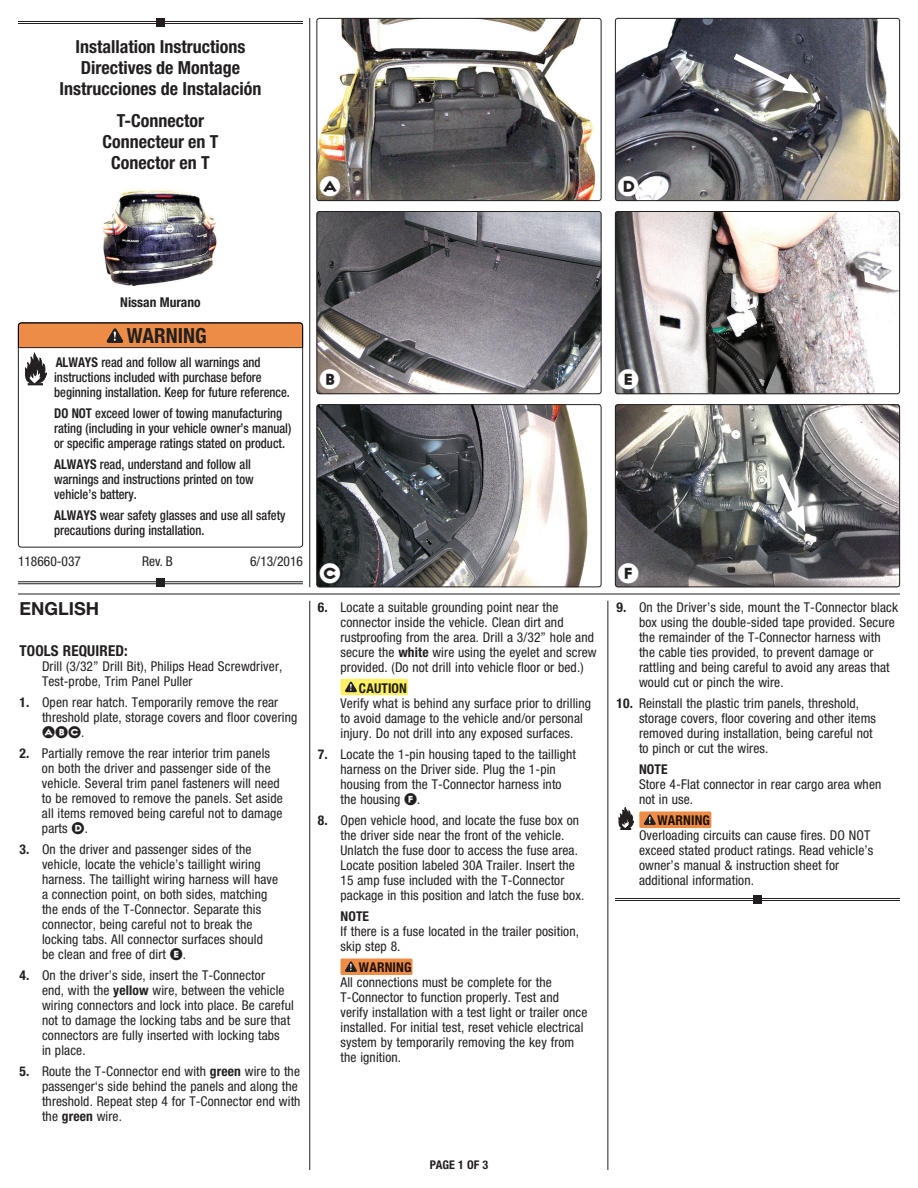
<style>
.page{position:relative;width:918px;height:1188px;background:#fff}
.page>*{position:absolute;margin:0;border:0;box-sizing:border-box;transform-origin:0 0}
.t1{font:37.5px "Regulator Cameo";color:#fff}
.t2{font:22.5px "Regulator Cameo";color:#231f20}
.t3{font:700 condensed 20.85px "Helvetica Neue LT Std";color:#231f20}
.t4{font:700 condensed 18px/21px "Helvetica Neue LT Std";color:#231f20;text-align:center}
.t5{font:700 18px "Helvetica Neue LT Std";color:#231f20}
.t6{font:700 condensed 15px "Helvetica Neue LT Std";letter-spacing:.01em;color:#231f20}
.t7{font:condensed 13.5px/15px "Helvetica Neue LT Std";letter-spacing:.01em;color:#231f20}
.t8{font:500 condensed 13.5px/15px "Helvetica Neue LT Std";color:#231f20;scale:.93 1}
.t9{font:700 condensed 13.5px "Helvetica Neue LT Std";letter-spacing:.01em;color:#231f20}
.t10{font:700 condensed 12px "Helvetica Neue LT Std";color:#231f20}
.s1{font-weight:700}
.s2{font-family:"Helvetica Neue LT Std";font-stretch:condensed;font-size:13.5px}
.s3{font-family:"Regulator Cameo";font-stretch:normal;font-size:22.5px}
</style>
<div class="page">
<hr style="left:309px;top:18px;width:1px;height:569px;background:#231f20">
<hr style="left:608px;top:601px;width:1px;height:569px;background:#231f20">
<hr style="left:309px;top:601px;width:1px;height:569px;background:#231f20">
<hr style="left:18px;top:594px;width:882px;height:1px;background:#231f20">
<hr style="left:18px;top:21px;width:285px;height:1px;background:#231f20">
<hr style="left:18px;top:23px;width:285px;height:1px;background:#231f20">
<div style="left:156px;top:18px;width:9px;height:9px;background:#231f20"></div>
<hr style="left:18px;top:581px;width:285px;height:1px;background:#231f20">
<hr style="left:18px;top:583px;width:285px;height:1px;background:#231f20">
<div style="left:156px;top:578px;width:9px;height:9px;background:#231f20"></div>
<hr style="left:615px;top:898px;width:285px;height:1px;background:#231f20">
<hr style="left:615px;top:900px;width:285px;height:1px;background:#231f20">
<div style="left:753px;top:895px;width:9px;height:9px;background:#231f20"></div>
<img style="left:102px;top:189px;width:115px;height:97px">
<img style="left:615px;top:18px;width:285px;height:183px">
<div style="left:615px;top:18px;width:285px;height:183px;border:1px solid #231f20;border-radius:3px"></div>
<img style="left:318px;top:18px;width:284px;height:183px">
<div style="left:316px;top:18px;width:285px;height:183px;border:1px solid #231f20;border-radius:3px"></div>
<img style="left:318px;top:211px;width:284px;height:183px">
<div style="left:316px;top:211px;width:285px;height:183px;border:1px solid #231f20;border-radius:3px"></div>
<img style="left:318px;top:404px;width:284px;height:183px">
<div style="left:316px;top:404px;width:285px;height:183px;border:1px solid #231f20;border-radius:3px"></div>
<img style="left:615px;top:211px;width:285px;height:183px">
<div style="left:615px;top:211px;width:285px;height:183px;border:1px solid #231f20;border-radius:3px"></div>
<img style="left:615px;top:406px;width:285px;height:181px">
<div style="left:615px;top:404px;width:285px;height:183px;border:1px solid #231f20;border-radius:3px"></div>
<div style="left:619px;top:564px;width:19px;height:19px;background:#231f20;border-radius:50%"></div>
<div style="left:321px;top:371px;width:18px;height:18px;background:#231f20;border-radius:50%"></div>
<div style="left:321px;top:178px;width:18px;height:18px;background:#231f20;border-radius:50%"></div>
<div style="left:321px;top:564px;width:18px;height:19px;background:#231f20;border-radius:50%"></div>
<div style="left:619px;top:178px;width:19px;height:18px;background:#231f20;border-radius:50%"></div>
<div style="left:619px;top:371px;width:19px;height:18px;background:#231f20;border-radius:50%"></div>
<svg style="left:772px;top:467px;width:35px;height:65px"></svg>
<svg style="left:727px;top:48px;width:82px;height:47px;background:#797a82"></svg>
<svg style="left:18px;top:322px;width:285px;height:63px"></svg>
<div style="left:639px;top:812px;width:72px;height:16px;background:#ed8c46;border-radius:2px"></div>
<svg style="left:644px;top:814px;width:12px;height:11px"></svg>
<svg style="left:619px;top:807px;width:15px;height:23px"></svg>
<div style="left:340px;top:958px;width:72px;height:17px;background:#ed8c46;border-radius:2px"></div>
<svg style="left:345px;top:961px;width:12px;height:11px"></svg>
<div style="left:340px;top:679px;width:68px;height:16px;background:#fcf166;border-radius:2px"></div>
<svg style="left:345px;top:682px;width:12px;height:10px"></svg>
<h3 class="t4" style="left:60px;top:36px;width:203px">Installation Instructions<br>Directives de Montage<br>Instrucciones de Instalación</h3>
<h3 class="t4" style="left:102px;top:110px;width:118px">T-Connector<br>Connecteur en T<br>Conector en T</h3>
<h1 class="t1" style="left:319px;top:171px;width:23px">A</h1>
<h1 class="t1" style="left:618px;top:171px;width:23px">D</h1>
<p class="t9" style="left:120px;top:294px;width:82px">Nissan Murano</p>
<h3 class="t3" style="left:127px;top:323px;width:82px">WARNING</h3>
<p class="t8" style="left:54px;top:355px;width:255px"><span class="s1">ALWAYS</span> read and follow all warnings and instructions included with purchase before beginning installation. Keep for future reference.</p>
<p class="t8" style="left:54px;top:406px;width:257px"><span class="s1">DO NOT</span> exceed lower of towing manufacturing rating (including in your vehicle owner’s manual) or specific amperage ratings stated on product.</p>
<p class="t8" style="left:54px;top:457px;width:216px"><span class="s1">ALWAYS</span> read, understand and follow all warnings and instructions printed on tow vehicle’s battery.</p>
<p class="t8" style="left:54px;top:508px;width:250px"><span class="s1">ALWAYS</span> wear safety glasses and use all safety precautions during installation.</p>
<p class="t7" style="left:18px;top:554px;width:65px">118660-037</p>
<p class="t7" style="left:142px;top:554px;width:32px">Rev. B</p>
<p class="t7" style="left:250px;top:554px;width:54px">6/13/2016</p>
<h3 class="t5" style="left:20px;top:598px;width:81px">ENGLISH</h3>
<p class="t6" style="left:20px;top:641px;width:110px">TOOLS REQUIRED:</p>
<p class="t7" style="left:42px;top:658px;width:242px">Drill (3/32” Drill Bit), Philips Head Screwdriver,<br>Test-probe, Trim Panel Puller</p>
<p class="t7" style="left:42px;top:694px;width:257px;text-indent:-23px"><span class="s1">1.</span> Open rear hatch. Temporarily remove the rear threshold plate, storage covers and floor covering</p>
<h2 class="t2" style="left:42px;top:723px;width:44px">ABC<span class="s2">.</span></h2>
<p class="t7" style="left:42px;top:745px;width:242px;text-indent:-23px"><span class="s1">2.</span> Partially remove the rear interior trim panels on both the driver and passenger side of the vehicle. Several trim panel fasteners will need to be removed to remove the panels. Set aside all items removed being careful not to damage parts <span class="s3">D</span>.</p>
<p class="t7" style="left:42px;top:841px;width:238px;text-indent:-23px"><span class="s1">3.</span> On the driver and passenger sides of the vehicle, locate the vehicle’s taillight wiring harness. The taillight wiring harness will have a connection point, on both sides, matching the ends of the T-Connector. Separate this connector, being careful not to break the locking tabs. All connector surfaces should be clean and free of dirt <span class="s3">E</span>.</p>
<p class="t7" style="left:42px;top:967px;width:253px;text-indent:-23px"><span class="s1">4.</span> On the driver’s side, insert the T-Connector<br>end, with the <span class="s1">yellow</span> wire, between the vehicle wiring connectors and lock into place. Be careful not to damage the locking tabs and be sure that connectors are fully inserted with locking tabs<br>in place.</p>
<p class="t7" style="left:42px;top:1063px;width:260px;text-indent:-23px"><span class="s1">5.</span> Route the T-Connector end with <span class="s1">green</span> wire to the passenger‘s side behind the panels and along the threshold. Repeat step 4 for T-Connector end with the <span class="s1">green</span> wire.</p>
<h1 class="t1" style="left:319px;top:364px;width:23px">B</h1>
<h1 class="t1" style="left:319px;top:557px;width:23px">C</h1>
<p class="t7" style="left:340px;top:600px;width:258px;text-indent:-23px"><span class="s1">6.</span> Locate a suitable grounding point near the connector inside the vehicle. Clean dirt and rustproofing from the area. Drill a 3/32” hole and secure the <span class="s1">white</span> wire using the eyelet and screw provided. (Do not drill into vehicle floor or bed.)</p>
<p class="t9" style="left:359px;top:680px;width:50px">CAUTION</p>
<p class="t7" style="left:340px;top:696px;width:252px">Verify what is behind any surface prior to drilling to avoid damage to the vehicle and/or personal injury. Do not drill into any exposed surfaces.</p>
<p class="t7" style="left:340px;top:747px;width:237px;text-indent:-23px"><span class="s1">7.</span> Locate the 1-pin housing taped to the taillight harness on the Driver side. Plug the 1-pin housing from the T-Connector harness into the housing <span class="s3">F</span>.</p>
<p class="t7" style="left:341px;top:813px;width:245px;text-indent:-23px"><span class="s1">8.</span> Open vehicle hood, and locate the fuse box on the driver side near the front of the vehicle.<br>Unlatch the fuse door to access the fuse area.<br>Locate position labeled 30A Trailer. Insert the 15 amp fuse included with the T-Connector package in this position and latch the fuse box.</p>
<p class="t9" style="left:341px;top:908px;width:30px">NOTE</p>
<p class="t7" style="left:341px;top:924px;width:240px">If there is a fuse located in the trailer position, skip step 8.</p>
<p class="t9" style="left:359px;top:959px;width:54px">WARNING</p>
<p class="t7" style="left:341px;top:975px;width:248px">All connections must be complete for the T-Connector to function properly. Test and verify installation with a test light or trailer once installed. For initial test, reset vehicle electrical system by temporarily removing the key from the ignition.</p>
<p class="t10" style="left:430px;top:1157px;width:60px">PAGE 1 OF 3</p>
<h1 class="t1" style="left:618px;top:364px;width:23px">E</h1>
<h1 class="t1" style="left:618px;top:557px;width:23px">F</h1>
<p class="t7" style="left:639px;top:600px;width:261px;text-indent:-23px"><span class="s1">9.</span> On the Driver’s side, mount the T-Connector black box using the double-sided tape provided. Secure the remainder of the T-Connector harness with the cable ties provided, to prevent damage or rattling and being careful to avoid any areas that would cut or pinch the wire.</p>
<p class="t7" style="left:639px;top:696px;width:239px;text-indent:-23px"><span class="s1">10.</span> Reinstall the plastic trim panels, threshold, storage covers, floor covering and other items removed during installation, being careful not to pinch or cut the wires.</p>
<p class="t9" style="left:639px;top:761px;width:30px">NOTE</p>
<p class="t7" style="left:639px;top:777px;width:244px">Store 4-Flat connector in rear cargo area when not in use.</p>
<p class="t9" style="left:657px;top:812px;width:54px">WARNING</p>
<p class="t7" style="left:639px;top:828px;width:236px">Overloading circuits can cause fires. DO NOT exceed stated product ratings. Read vehicle’s owner’s manual &amp; instruction sheet for additional information.</p>
</div>
